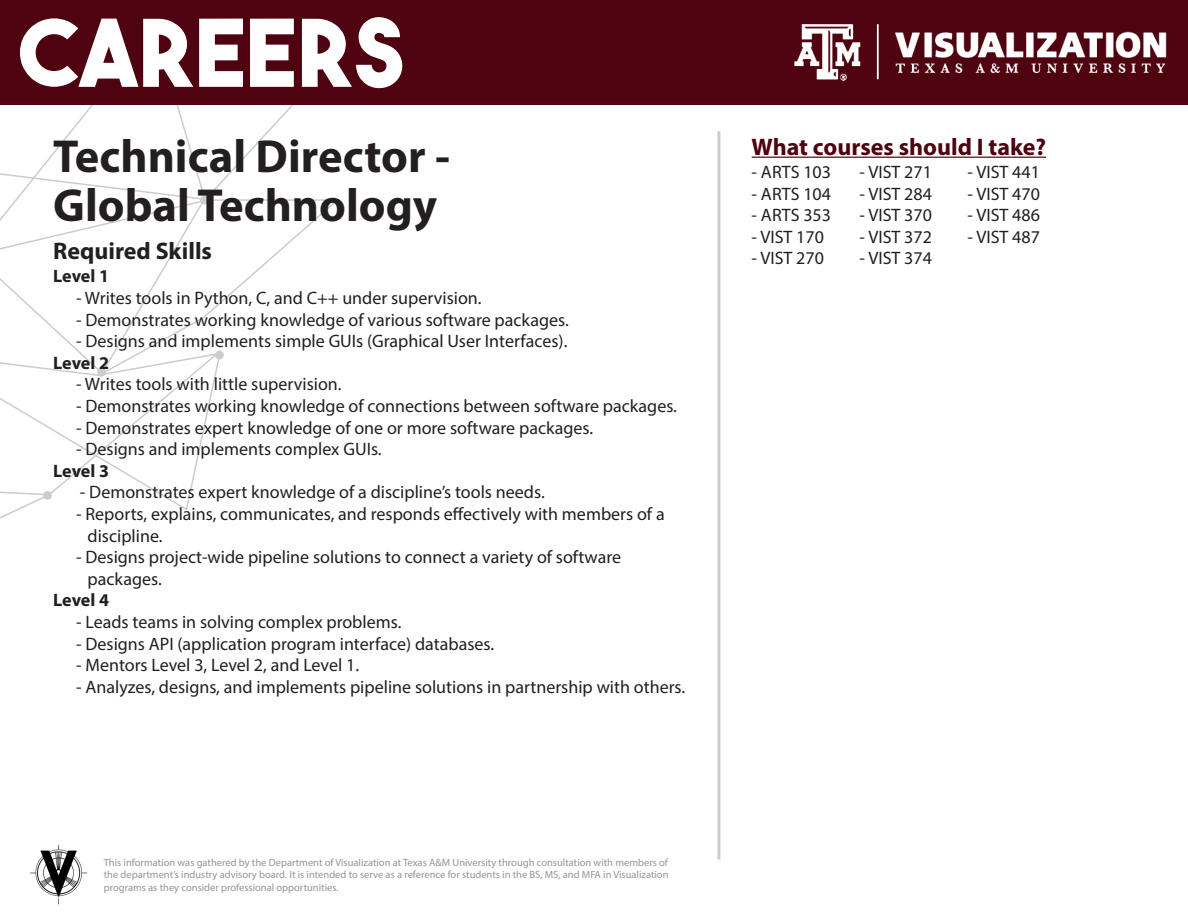
<style>
.page{position:relative;width:1188px;height:918px;background:#fff}
.page>*{position:absolute;margin:0;border:0;box-sizing:border-box;transform-origin:0 0}
.t1{font:93px "The Bold Font";color:#fff}
.t2{font:700 46.5px "Myriad Pro";color:#231f20}
.t3{font:700 24px "Myriad Pro";color:#4f020f}
.t4{font:700 24px "Myriad Pro";color:#231f20}
.t5{font:18px "Myriad Pro";color:#231f20}
.t6{font:700 18px "Myriad Pro";letter-spacing:-.01em;color:#231f20}
.t7{font:10.5px/12.6px "Myriad Pro";color:#939598;text-align:justify}
</style>
<div class="page">
<svg style="left:0;top:105px;width:339px;height:254px"></svg>
<svg style="left:0;top:105px;width:207px;height:96px"></svg>
<svg style="left:0;top:353px;width:221px;height:166px"></svg>
<svg style="left:0;top:347px;width:103px;height:30px"></svg>
<div style="left:200px;top:196px;width:9px;height:8px;background:#cbccce;border-radius:50%"></div>
<div style="left:215px;top:351px;width:9px;height:8px;background:#cbccce;border-radius:50%"></div>
<div style="left:97px;top:368px;width:9px;height:8px;background:#cbccce;border-radius:50%"></div>
<div style="left:43px;top:491px;width:9px;height:9px;background:#cbccce;border-radius:50%"></div>
<hr style="left:717px;top:131px;width:3px;height:729px;background:#cbccce">
<hr style="left:752px;top:157px;width:294px;height:1px;background:#4f020f">
<div style="left:0;top:0;width:1188px;height:105px;background:#4f020f"></div>
<img style="left:30px;top:845px;width:57px;height:59px">
<img style="left:794px;top:24px;width:373px;height:58px">
<p class="t1" style="left:20px;top:-6px;width:386px">CAREERS</p>
<p class="t2" style="left:53px;top:126px;width:398px">Technical Director -</p>
<p class="t2" style="left:53px;top:175px;width:386px">Global Technology</p>
<p class="t4" style="left:53px;top:235px;width:160px">Required Skills</p>
<p class="t6" style="left:53px;top:264px;width:57px">Level 1</p>
<p class="t5" style="left:76px;top:287px;width:407px">- Writes tools in Python, C, and C++ under supervision.</p>
<p class="t5" style="left:76px;top:308px;width:494px">- Demonstrates working knowledge of various software packages.</p>
<p class="t5" style="left:76px;top:330px;width:493px">- Designs and implements simple GUIs (Graphical User Interfaces).</p>
<p class="t6" style="left:53px;top:351px;width:57px">Level 2</p>
<p class="t5" style="left:76px;top:373px;width:267px">- Writes tools with little supervision.</p>
<p class="t5" style="left:76px;top:395px;width:602px">- Demonstrates working knowledge of connections between software packages.</p>
<p class="t5" style="left:76px;top:416px;width:519px">- Demonstrates expert knowledge of one or more software packages.</p>
<p class="t5" style="left:76px;top:438px;width:307px">- Designs and implements complex GUIs.</p>
<p class="t6" style="left:53px;top:459px;width:57px">Level 3</p>
<p class="t5" style="left:80px;top:481px;width:466px">- Demonstrates expert knowledge of a discipline’s tools needs.</p>
<p class="t5" style="left:76px;top:503px;width:590px">- Reports, explains, communicates, and responds effectively with members of a</p>
<p class="t5" style="left:88px;top:524px;width:76px">discipline.</p>
<p class="t5" style="left:76px;top:546px;width:546px">- Designs project-wide pipeline solutions to connect a variety of software</p>
<p class="t5" style="left:88px;top:568px;width:76px">packages.</p>
<p class="t6" style="left:53px;top:588px;width:57px">Level 4</p>
<p class="t5" style="left:76px;top:611px;width:327px">- Leads teams in solving complex problems.</p>
<p class="t5" style="left:76px;top:632px;width:420px">- Designs API (application program interface) databases.</p>
<p class="t5" style="left:76px;top:654px;width:285px">- Mentors Level 3, Level 2, and Level 1.</p>
<p class="t5" style="left:76px;top:676px;width:611px">- Analyzes, designs, and implements pipeline solutions in partnership with others.</p>
<p class="t7" style="left:104px;top:856px;width:566px">This information was gathered by the Department of Visualization at Texas A&amp;M University through consultation with members of the department’s industry advisory board. It is intended to serve as a reference for students in the BS, MS, and MFA in Visualization programs as they consider professional opportunities.</p>
<p class="t3" style="left:752px;top:131px;width:296px">What courses should I take?</p>
<p class="t5" style="left:752px;top:161px;width:81px">- ARTS 103</p>
<p class="t5" style="left:860px;top:161px;width:74px">- VIST 271</p>
<p class="t5" style="left:968px;top:161px;width:74px">- VIST 441</p>
<p class="t5" style="left:752px;top:182px;width:81px">- ARTS 104</p>
<p class="t5" style="left:860px;top:182px;width:74px">- VIST 284</p>
<p class="t5" style="left:968px;top:182px;width:74px">- VIST 470</p>
<p class="t5" style="left:752px;top:204px;width:81px">- ARTS 353</p>
<p class="t5" style="left:860px;top:204px;width:74px">- VIST 370</p>
<p class="t5" style="left:968px;top:204px;width:74px">- VIST 486</p>
<p class="t5" style="left:752px;top:226px;width:74px">- VIST 170</p>
<p class="t5" style="left:860px;top:226px;width:74px">- VIST 372</p>
<p class="t5" style="left:968px;top:226px;width:74px">- VIST 487</p>
<p class="t5" style="left:752px;top:247px;width:74px">- VIST 270</p>
<p class="t5" style="left:860px;top:247px;width:74px">- VIST 374</p>
</div>
